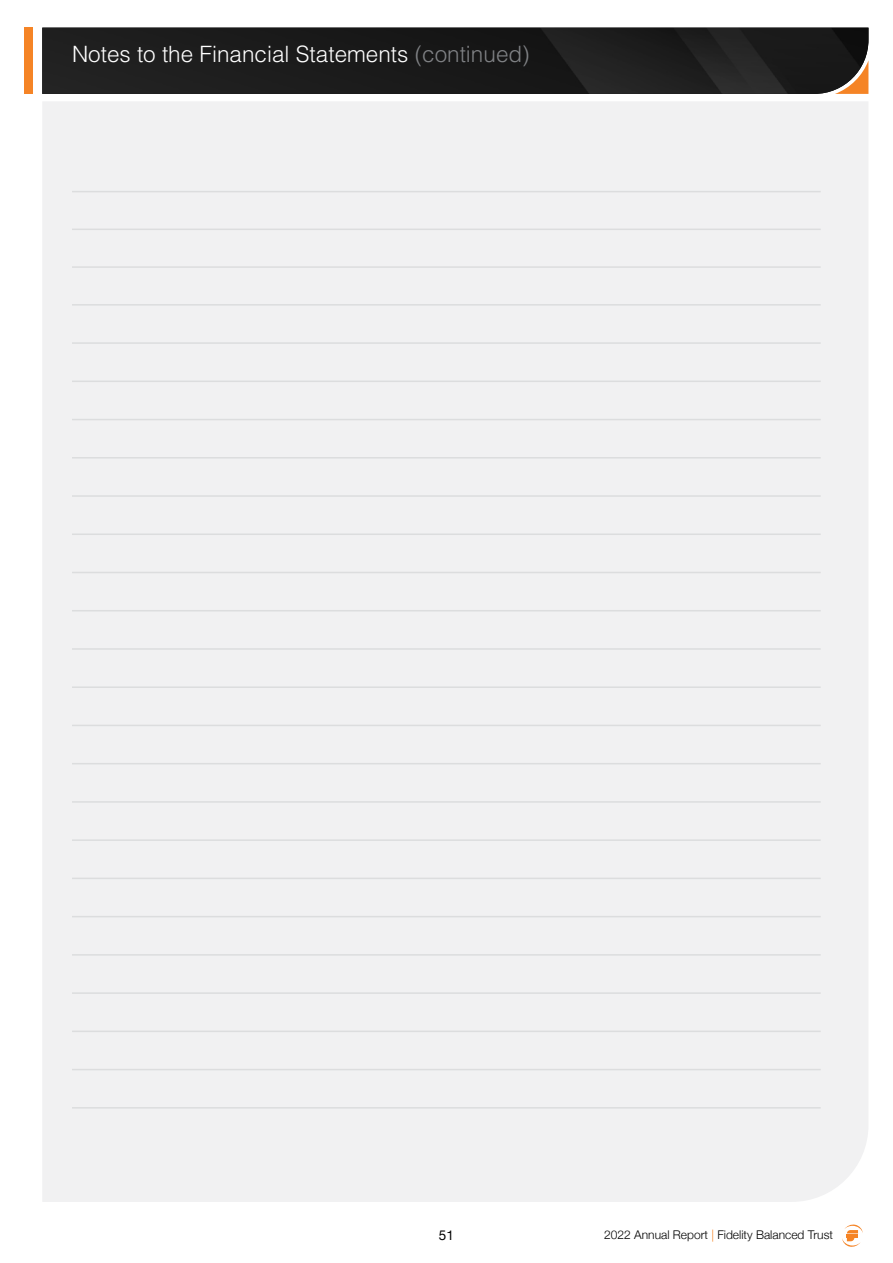
<style>
.page{position:relative;width:893px;height:1263px;background:#fff}
.page>*{position:absolute;margin:0;border:0;box-sizing:border-box;transform-origin:0 0}
.t1{font:300 22.5px "Helvetica LT Std";color:#fff}
.t2{font:13.5px "Helvetica Neue";color:#000}
.t3{font:300 12px "Helvetica Neue";color:#000}
.s1{color:#808285}
.s2{color:#f58426}
</style>
<div class="page">
<svg style="left:842px;top:1224px;width:21px;height:23px"></svg>
<div style="left:42px;top:102px;width:826px;height:1100px;background:#f1f1f2"></div>
<div style="left:25px;top:28px;width:8px;height:66px;background:#f58426"></div>
<img style="left:42px;top:28px;width:826px;height:66px">
<hr style="left:72px;top:191px;width:749px;height:1px;background:#dcddde">
<hr style="left:72px;top:229px;width:749px;height:1px;background:#dcddde">
<hr style="left:72px;top:266px;width:749px;height:2px;background:#dcddde">
<hr style="left:72px;top:304px;width:749px;height:2px;background:#dcddde">
<hr style="left:72px;top:342px;width:749px;height:2px;background:#dcddde">
<hr style="left:72px;top:381px;width:749px;height:1px;background:#dcddde">
<hr style="left:72px;top:419px;width:749px;height:1px;background:#dcddde">
<hr style="left:72px;top:457px;width:749px;height:1px;background:#dcddde">
<hr style="left:72px;top:495px;width:749px;height:2px;background:#dcddde">
<hr style="left:72px;top:533px;width:749px;height:2px;background:#dcddde">
<hr style="left:72px;top:572px;width:749px;height:1px;background:#dcddde">
<hr style="left:72px;top:610px;width:749px;height:1px;background:#dcddde">
<hr style="left:72px;top:648px;width:749px;height:2px;background:#dcddde">
<hr style="left:72px;top:686px;width:749px;height:2px;background:#dcddde">
<hr style="left:72px;top:725px;width:749px;height:1px;background:#dcddde">
<hr style="left:72px;top:763px;width:749px;height:1px;background:#dcddde">
<hr style="left:72px;top:801px;width:749px;height:2px;background:#dcddde">
<hr style="left:72px;top:839px;width:749px;height:2px;background:#dcddde">
<hr style="left:72px;top:878px;width:749px;height:1px;background:#dcddde">
<hr style="left:72px;top:916px;width:749px;height:1px;background:#dcddde">
<hr style="left:72px;top:954px;width:749px;height:2px;background:#dcddde">
<hr style="left:72px;top:992px;width:749px;height:2px;background:#dcddde">
<hr style="left:72px;top:1030px;width:749px;height:2px;background:#dcddde">
<hr style="left:72px;top:1069px;width:749px;height:1px;background:#dcddde">
<hr style="left:72px;top:1107px;width:749px;height:1px;background:#dcddde">
<p class="t1" style="left:72px;top:40px;width:459px">Notes to the Financial Statements <span class="s1">(continued)</span></p>
<p class="t2" style="left:439px;top:1225px;width:17px">51</p>
<p class="t3" style="left:604px;top:1225px;width:230px">2022 Annual Report <span class="s2">|</span> Fidelity Balanced Trust</p>
</div>
